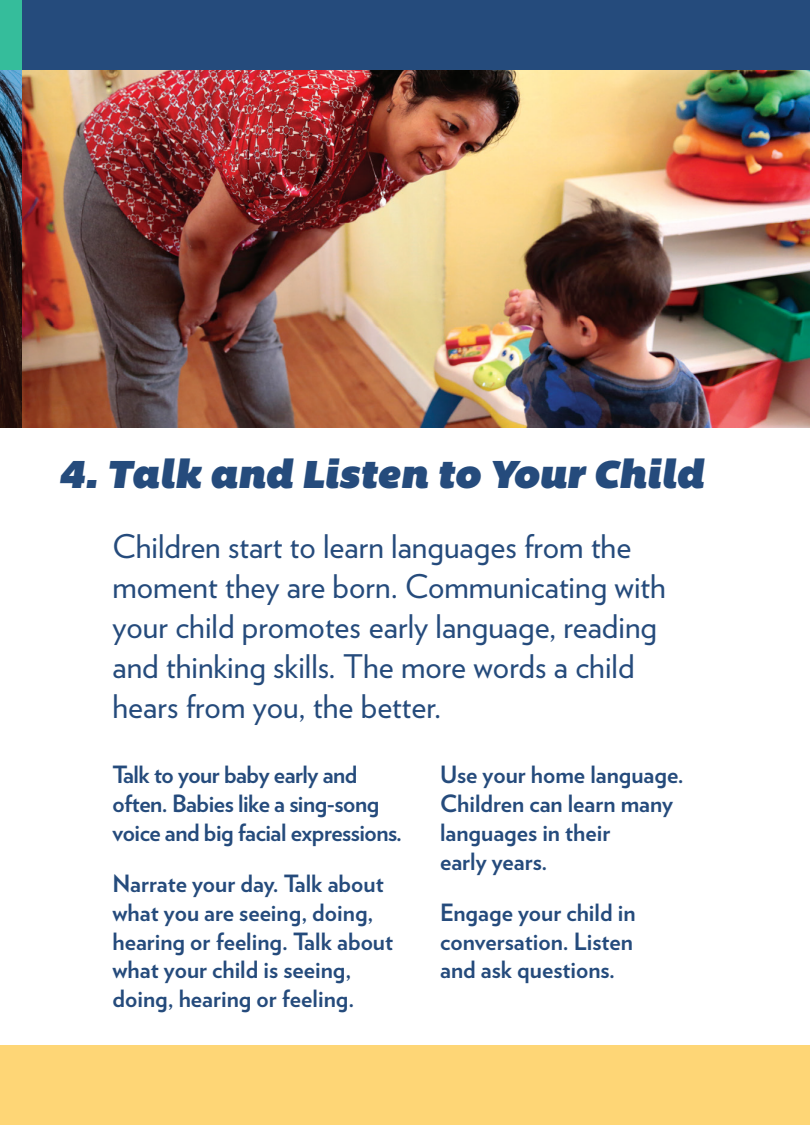
<style>
.page{position:relative;width:810px;height:1125px;background:#fff}
.page>*{position:absolute;margin:0;border:0;box-sizing:border-box;transform-origin:0 0}
.t1{font:italic 40px "Bemio";color:#254b7c}
.t2{font:32.5px/40px "Verlag";color:#254b7c}
.t3{font:700 23.75px/28.8px "Verlag";color:#254b7c}
.t4{font:700 23.75px/28.8px "Verlag";letter-spacing:-.02em;color:#254b7c}
</style>
<div class="page">
<img style="left:0;top:69px;width:22px;height:359px">
<img style="left:22px;top:69px;width:788px;height:359px">
<div style="left:0;top:0;width:22px;height:69px;background:#35bd9b"></div>
<div style="left:0;top:1046px;width:22px;height:79px;background:#fed676"></div>
<div style="left:22px;top:0;width:788px;height:69px;background:#254b7c"></div>
<div style="left:22px;top:1046px;width:788px;height:79px;background:#fed676"></div>
<h1 class="t1" style="left:59px;top:443px;width:646px">4. Talk and Listen to Your Child</h1>
<h2 class="t2" style="left:112px;top:525px;width:555px">Children start to learn languages from the moment they are born. Communicating with your child promotes early language, reading and thinking skills. The more words a child hears from you, the better.</h2>
<p class="t4" style="left:112px;top:759px;width:291px">Talk to your baby early and often. Babies like a sing-song voice and big facial expressions.</p>
<p class="t3" style="left:112px;top:868px;width:282px">Narrate your day. Talk about what you are seeing, doing, hearing or feeling. Talk about what your child is seeing, doing, hearing or feeling.</p>
<p class="t3" style="left:440px;top:759px;width:245px">Use your home language.<br>Children can learn many languages in their<br>early years.</p>
<p class="t3" style="left:440px;top:897px;width:197px;text-align:justify">Engage your child in conversation. Listen and ask questions.</p>
</div>
